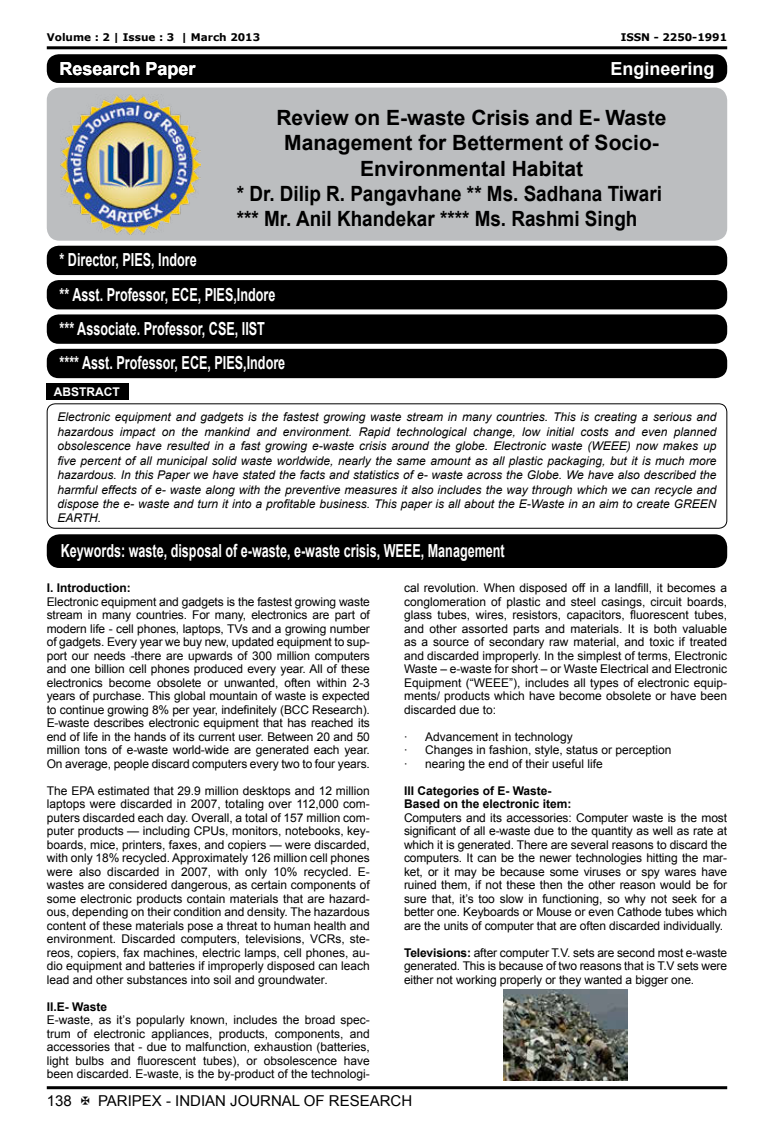
<style>
.page{position:relative;width:774px;height:1136px;background:#fff}
.page>*{position:absolute;margin:0;border:0;box-sizing:border-box;transform-origin:0 0}
.t1{font:700 21px "Arial";color:#000}
.t2{font:700 21px "Arial";color:#000;scale:.9 1}
.t3{font:700 18px/34.3px "Arial";color:#fff;scale:.7 1}
.t4{font:700 18px "Arial";color:#fff}
.t5{font:15px "Arial";color:#000}
.t6{font:12px/13.5px "Arial";color:#000;text-align:justify}
.t7{font:italic 12px/14.4px "Arial";color:#000;text-align:justify}
.t8{font:700 12px/13.5px "Arial";color:#000}
.t9{font:700 12px "Arial";color:#fff}
.t10{font:700 10.5px "Verdana";color:#000}
.s1{font-weight:700}
</style>
<div class="page">
<hr style="left:47px;top:46px;width:680px;height:3px;background:#000">
<hr style="left:47px;top:1086px;width:680px;height:3px;background:#000">
<div style="left:47px;top:403px;width:680px;height:125px;border:1px solid #000;border-radius:8px"></div>
<div style="left:47px;top:383px;width:82px;height:16px;background:#000"></div>
<div style="left:47px;top:534px;width:680px;height:34px;background:#000;border-radius:13px"></div>
<div style="left:47px;top:87px;width:680px;height:154px;background:#bcbec0;border-radius:13px"></div>
<div style="left:47px;top:54px;width:680px;height:29px;background:#000;border-radius:12px"></div>
<img style="left:61px;top:94px;width:139px;height:140px">
<div style="left:47px;top:246px;width:680px;height:29px;background:#000;border-radius:12px"></div>
<div style="left:47px;top:280px;width:680px;height:29px;background:#000;border-radius:12px"></div>
<div style="left:47px;top:314px;width:680px;height:30px;background:#000;border-radius:12px"></div>
<div style="left:47px;top:349px;width:680px;height:29px;background:#000;border-radius:12px"></div>
<img style="left:504px;top:989px;width:123px;height:90px">
<p class="t10" style="left:47px;top:33px;width:215px">Volume : 2 | Issue : 3 | March 2013</p>
<p class="t10" style="left:621px;top:33px;width:108px">ISSN - 2250-1991</p>
<h2 class="t4" style="left:60px;top:62px;width:138px">Research Paper</h2>
<h2 class="t4" style="left:610px;top:62px;width:106px">Engineering</h2>
<h1 class="t1" style="left:276px;top:110px;width:392px">Review on E-waste Crisis and E- Waste</h1>
<h1 class="t1" style="left:284px;top:135px;width:376px">Management for Betterment of Socio-</h1>
<h1 class="t1" style="left:360px;top:160px;width:224px">Environmental Habitat</h1>
<h1 class="t2" style="left:237px;top:185px;width:474px">* Dr. Dilip R. Pangavhane ** Ms. Sadhana Tiwari</h1>
<h1 class="t2" style="left:237px;top:211px;width:447px">*** Mr. Anil Khandekar **** Ms. Rashmi Singh</h1>
<h2 class="t3" style="left:60px;top:244px;width:324px">* Director, PIES, Indore<br>** Asst. Professor, ECE, PIES,Indore *** Associate. Professor, CSE, IIST **** Asst. Professor, ECE, PIES,Indore</h2>
<p class="t9" style="left:54px;top:387px;width:67px">ABSTRACT</p>
<p class="t7" style="left:57px;top:411px;width:661px">Electronic equipment and gadgets is the fastest growing waste stream in many countries. This is creating a serious and hazardous impact on the mankind and environment. Rapid technological change, low initial costs and even planned obsolescence have resulted in a fast growing e-waste crisis around the globe. Electronic waste (WEEE) now makes up five percent of all municipal solid waste worldwide, nearly the same amount as all plastic packaging, but it is much more hazardous. In this Paper we have stated the facts and statistics of e- waste across the Globe. We have also described the harmful effects of e- waste along with the preventive measures it also includes the way through which we can recycle and dispose the e- waste and turn it into a profitable business. This paper is all about the E-Waste in an aim to create GREEN EARTH.</p>
<h2 class="t3" style="left:61px;top:535px;width:636px">Keywords: waste, disposal of e-waste, e-waste crisis, WEEE, Management</h2>
<p class="t8" style="left:47px;top:582px;width:86px">I. Introduction:</p>
<p class="t6" style="left:47px;top:595px;width:325px">Electronic equipment and gadgets is the fastest growing waste stream in many countries. For many, electronics are part of modern life - cell phones, laptops, TVs and a growing number of gadgets. Every year we buy new, updated equipment to sup&shy;port our needs -there are upwards of 300 million computers and one billion cell phones produced every year. All of these electronics become obsolete or unwanted, often within 2-3 years of purchase. This global mountain of waste is expected to continue growing 8% per year, indefinitely (BCC Research).<br>E-waste describes electronic equipment that has reached its end of life in the hands of its current user. Between 20 and 50 million tons of e-waste world-wide are generated each year.<br>On average, people discard computers every two to four years.</p>
<p class="t6" style="left:47px;top:784px;width:325px">The EPA estimated that 29.9 million desktops and 12 million laptops were discarded in 2007, totaling over 112,000 com&shy;puters discarded each day. Overall, a total of 157 million com&shy;puter products — including CPUs, monitors, notebooks, key&shy;boards, mice, printers, faxes, and copiers — were discarded, with only 18% recycled. Approximately 126 million cell phones were also discarded in 2007, with only 10% recycled. E&shy;wastes are considered dangerous, as certain components of some electronic products contain materials that are hazard&shy;ous, depending on their condition and density. The hazardous content of these materials pose a threat to human health and environment. Discarded computers, televisions, VCRs, ste&shy;reos, copiers, fax machines, electric lamps, cell phones, au&shy;dio equipment and batteries if improperly disposed can leach lead and other substances into soil and groundwater.</p>
<p class="t8" style="left:47px;top:1000px;width:62px">II.E- Waste</p>
<p class="t6" style="left:47px;top:1014px;width:325px">E-waste, as it’s popularly known, includes the broad spec&shy;trum of electronic appliances, products, components, and accessories that - due to malfunction, exhaustion (batteries, light bulbs and fluorescent tubes), or obsolescence have been discarded. E-waste, is the by-product of the technologi-</p>
<p class="t6" style="left:404px;top:581px;width:325px">cal revolution. When disposed off in a landfill, it becomes a conglomeration of plastic and steel casings, circuit boards, glass tubes, wires, resistors, capacitors, fluorescent tubes, and other assorted parts and materials. It is both valuable as a source of secondary raw material, and toxic if treated and discarded improperly. In the simplest of terms, Electronic Waste – e-waste for short – or Waste Electrical and Electronic Equipment (“WEEE”), includes all types of electronic equip&shy;ments/ products which have become obsolete or have been discarded due to:</p>
<p class="t6" style="left:404px;top:730px;width:269px;text-align:left">· Advancement in technology<br>· Changes in fashion, style, status or perception · nearing the end of their useful life</p>
<p class="t8" style="left:404px;top:784px;width:169px">III Categories of E- Waste-<br>Based on the electronic item:</p>
<p class="t6" style="left:404px;top:811px;width:325px">Computers and its accessories: Computer waste is the most significant of all e-waste due to the quantity as well as rate at which it is generated. There are several reasons to discard the computers. It can be the newer technologies hitting the mar&shy;ket, or it may be because some viruses or spy wares have ruined them, if not these then the other reason would be for sure that, it’s too slow in functioning, so why not seek for a better one. Keyboards or Mouse or even Cathode tubes which are the units of computer that are often discarded individually.</p>
<p class="t6" style="left:404px;top:946px;width:325px"><span class="s1">Televisions:</span> after computer T.V. sets are second most e-waste generated. This is because of two reasons that is T.V sets were either not working properly or they wanted a bigger one.</p>
<p class="t5" style="left:47px;top:1094px;width:27px">138</p>
<p class="t5" style="left:98px;top:1094px;width:316px">PARIPEX - INDIAN JOURNAL OF RESEARCH</p>
</div>
